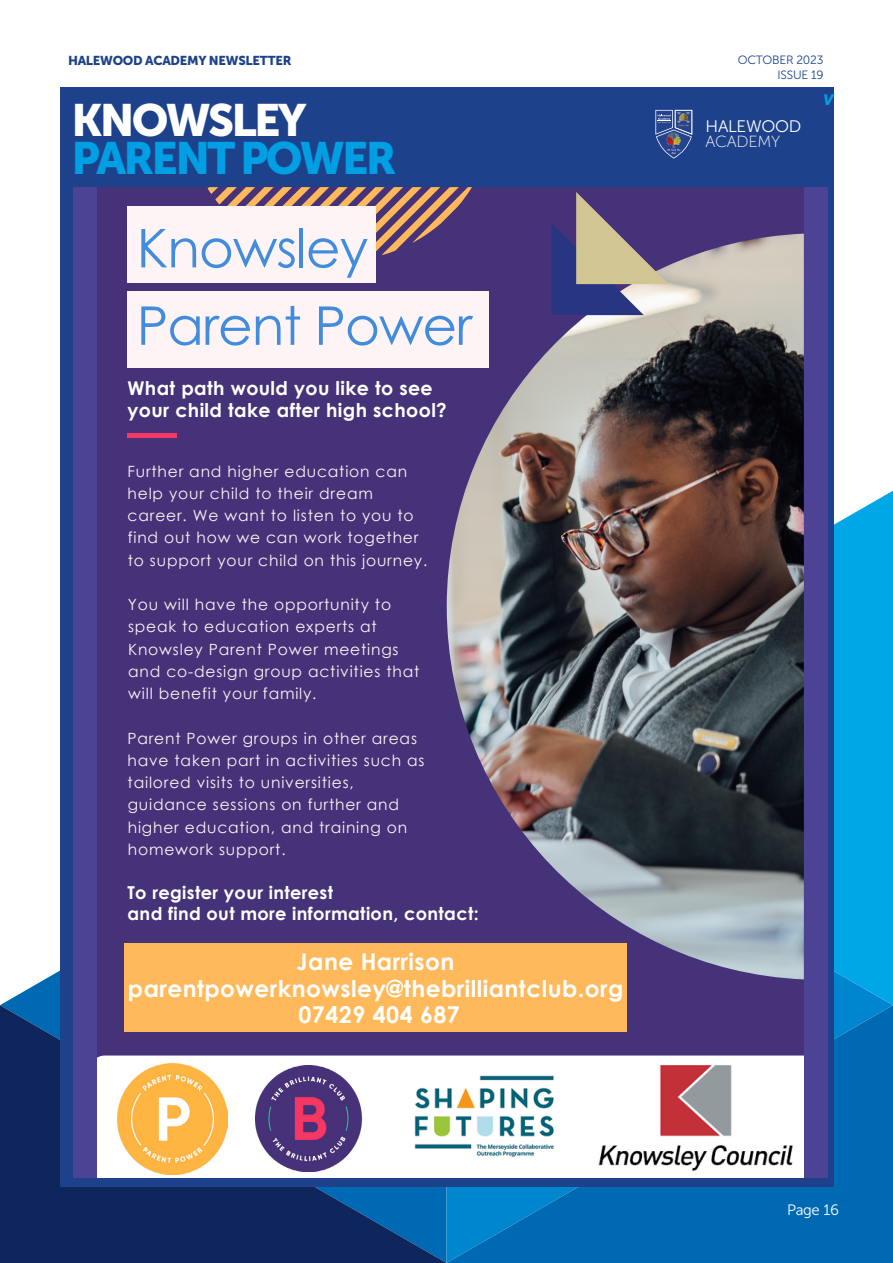
<style>
.page{position:relative;width:893px;height:1263px;background:#fff}
.page>*{position:absolute;margin:0;border:0;box-sizing:border-box;transform-origin:0 0}
.t1{font:53.4px/77.4px "Century Gothic";letter-spacing:-.02em;color:#418cdc}
.t2{font:45px "Museo Sans 900";letter-spacing:-.06em;color:#009fe3}
.t3{font:45px "Museo Sans 900";letter-spacing:-.06em;color:#fff}
.t4{font:700 23.25px/26.7px "Century Gothic";letter-spacing:.02em;color:#fff;text-align:center}
.t5{font:700 19.05px/21.3px "Century Gothic";letter-spacing:.02em;color:#fff}
.t6{font:700 17.85px/20.5px "Century Gothic";letter-spacing:.02em;color:#fff}
.t7{font:16.65px "Museo Sans 300";letter-spacing:-.02em;color:#fff}
.t8{font:16.05px "Museo Sans 100";letter-spacing:-.02em;color:#fff}
.t9{font:15.45px/22.2px "Century Gothic";letter-spacing:.055em;color:#fff4f5}
.t10{font:15px "Museo Sans 300";letter-spacing:-.02em;color:#fff}
.t11{font:italic 15px "Museo Sans 900";color:#009fe3}
.t12{font:12.75px "Museo Sans 900";letter-spacing:-.02em;color:#1d428b}
.t13{font:12px/14.4px "Museo Sans 300";letter-spacing:-.02em;color:#1d428b;text-align:right}
</style>
<div class="page">
<svg style="left:0;top:970px;width:60px;height:35px"></svg>
<svg style="left:0;top:1005px;width:446px;height:258px;background:#0d2f67"></svg>
<svg style="left:446px;top:1005px;width:446px;height:258px;background:#006cb7"></svg>
<svg style="left:833px;top:491px;width:60px;height:514px;background:#08a7e5"></svg>
<svg style="left:892px;top:747px;width:1px;height:516px"></svg>
<div style="left:60px;top:94px;width:773px;height:1093px;background:#1d428b"></div>
<div style="left:74px;top:187px;width:754px;height:990px;background:#4c4394"></div>
<div style="left:98px;top:187px;width:706px;height:990px;background:#463278"></div>
<svg style="left:208px;top:187px;width:264px;height:69px"></svg>
<div style="left:127px;top:206px;width:249px;height:76px;background:#fff4f5"></div>
<div style="left:127px;top:292px;width:362px;height:76px;background:#fff4f5"></div>
<hr style="left:127px;top:433px;width:50px;height:4px;background:#f53764">
<img style="left:447px;top:234px;width:357px;height:745px">
<svg style="left:551px;top:192px;width:118px;height:123px"></svg>
<div style="left:124px;top:943px;width:503px;height:89px;background:#ffb95a"></div>
<div style="left:98px;top:1055px;width:706px;height:122px;background:#fff"></div>
<img style="left:256px;top:1065px;width:115px;height:106px">
<img style="left:117px;top:1064px;width:111px;height:110px">
<img style="left:596px;top:1062px;width:201px;height:111px">
<img style="left:400px;top:1064px;width:167px;height:105px">
<svg style="left:655px;top:110px;width:37px;height:48px"></svg>
<img style="left:666px;top:133px;width:15px;height:15px">
<p class="t12" style="left:68px;top:53px;width:225px">HALEWOOD ACADEMY NEWSLETTER</p>
<h2 class="t3" style="left:71px;top:95px;width:237px">KNOWSLEY</h2>
<h2 class="t2" style="left:71px;top:133px;width:327px">PARENT POWER</h2>
<h1 class="t1" style="left:137px;top:209px;width:337px">Knowsley<br>Parent Power</h1>
<p class="t5" style="left:127px;top:377px;width:321px">What path would you like to see your child take after high school?</p>
<p class="t9" style="left:127px;top:460px;width:301px">Further and higher education can help your child to their dream career. We want to listen to you to find out how we can work together to support your child on this journey.</p>
<p class="t9" style="left:128px;top:593px;width:293px">You will have the opportunity to speak to education experts at<br>Knowsley Parent Power meetings and co-design group activities that will benefit your family.</p>
<p class="t9" style="left:127px;top:727px;width:298px">Parent Power groups in other areas have taken part in activities such as tailored visits to universities, guidance sessions on further and higher education, and training on homework support.</p>
<p class="t6" style="left:127px;top:882px;width:353px">To register your interest<br>and find out more information, contact:</p>
<h3 class="t4" style="left:128px;top:947px;width:497px">Jane Harrison parentpowerknowsley@thebrilliantclub.org<br>07429 404 687</h3>
<p class="t13" style="left:738px;top:53px;width:87px">OCTOBER 2023<br>ISSUE 19</p>
<p class="t7" style="left:706px;top:117px;width:97px">HALEWOOD</p>
<p class="t8" style="left:706px;top:133px;width:76px">ACADEMY</p>
<p class="t11" style="left:823px;top:91px;width:12px">V</p>
<p class="t10" style="left:787px;top:1201px;width:53px">Page 16</p>
</div>
